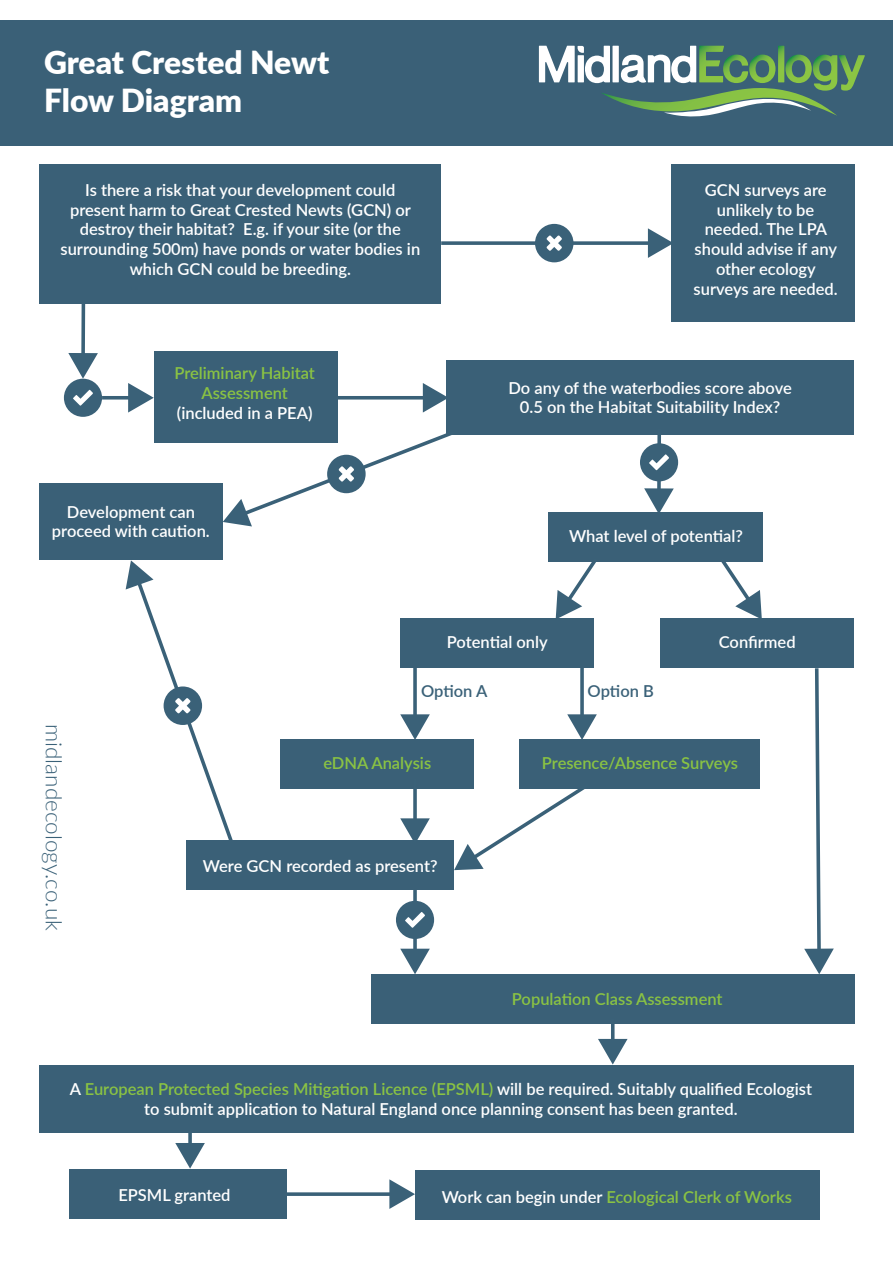
<style>
.page{position:relative;width:893px;height:1263px;background:#fff}
.page>*{position:absolute;margin:0;border:0;box-sizing:border-box;transform-origin:0 0}
.t1{font:900 31.8px/38.1px "Lato";color:#fff}
.t2{font:300 22.5px "Lato";color:#3a6178}
.t3{font:600 16.5px/19.8px "Lato";color:#fff;text-align:center}
.t4{font:600 16.5px/19.8px "Lato";color:#8ac343;text-align:center}
.t5{font:600 16.5px "Lato";letter-spacing:-.005em;color:#3a6178}
.s1{color:#8ac343}
.s2{color:#fff}
</style>
<div class="page">
<div style="left:0;top:20px;width:893px;height:125px;background:#3a6077"></div>
<svg style="left:539px;top:46px;width:326px;height:71px"></svg>
<div style="left:39px;top:164px;width:402px;height:140px;background:#3a6077"></div>
<div style="left:671px;top:164px;width:183px;height:158px;background:#3a6077"></div>
<div style="left:154px;top:351px;width:183px;height:91px;background:#3a6077"></div>
<div style="left:39px;top:483px;width:184px;height:77px;background:#3a6077"></div>
<div style="left:548px;top:513px;width:215px;height:49px;background:#3a6077"></div>
<div style="left:661px;top:619px;width:193px;height:49px;background:#3a6077"></div>
<div style="left:401px;top:619px;width:193px;height:49px;background:#3a6077"></div>
<div style="left:520px;top:739px;width:240px;height:49px;background:#3a6077"></div>
<div style="left:186px;top:841px;width:268px;height:49px;background:#3a6077"></div>
<div style="left:371px;top:974px;width:483px;height:49px;background:#3a6077"></div>
<div style="left:39px;top:1064px;width:815px;height:68px;background:#3a6077"></div>
<div style="left:281px;top:739px;width:193px;height:49px;background:#3a6077"></div>
<div style="left:70px;top:1169px;width:217px;height:50px;background:#3a6077"></div>
<div style="left:415px;top:1171px;width:404px;height:49px;background:#3a6077"></div>
<div style="left:447px;top:360px;width:407px;height:75px;background:#3a6077"></div>
<svg style="left:337px;top:383px;width:110px;height:30px"></svg>
<svg style="left:287px;top:1179px;width:128px;height:30px"></svg>
<svg style="left:720px;top:562px;width:42px;height:57px"></svg>
<svg style="left:556px;top:562px;width:40px;height:57px"></svg>
<svg style="left:567px;top:668px;width:30px;height:71px"></svg>
<svg style="left:400px;top:667px;width:30px;height:72px"></svg>
<svg style="left:400px;top:788px;width:30px;height:53px"></svg>
<svg style="left:454px;top:783px;width:135px;height:87px"></svg>
<svg style="left:175px;top:1132px;width:30px;height:36px"></svg>
<svg style="left:598px;top:1023px;width:30px;height:41px"></svg>
<svg style="left:804px;top:668px;width:30px;height:306px"></svg>
<svg style="left:441px;top:224px;width:230px;height:38px"></svg>
<svg style="left:223px;top:430px;width:229px;height:96px"></svg>
<svg style="left:126px;top:560px;width:107px;height:281px"></svg>
<svg style="left:64px;top:304px;width:90px;height:113px"></svg>
<svg style="left:640px;top:435px;width:38px;height:78px"></svg>
<svg style="left:396px;top:890px;width:38px;height:84px"></svg>
<h1 class="t1" style="left:44px;top:42px;width:287px">Great Crested Newt<br>Flow Diagram</h1>
<p class="t3" style="left:60px;top:179px;width:361px">Is there a risk that your development could present harm to Great Crested Newts (GCN) or destroy their habitat? E.g. if your site (or the surrounding 500m) have ponds or water bodies in which GCN could be breeding.</p>
<p class="t3" style="left:694px;top:179px;width:146px">GCN surveys are unlikely to be needed. The LPA should advise if any other ecology surveys are needed.</p>
<p class="t4" style="left:174px;top:362px;width:142px">Preliminary Habitat<br>Assessment</p>
<p class="t3" style="left:177px;top:402px;width:137px">(included in a PEA)</p>
<p class="t3" style="left:52px;top:501px;width:159px">Development can proceed with caution.</p>
<p class="t3" style="left:508px;top:377px;width:285px">Do any of the waterbodies score above<br>0.5 on the Habitat Suitability Index?</p>
<p class="t3" style="left:569px;top:526px;width:175px">What level of potential?</p>
<p class="t3" style="left:447px;top:632px;width:102px">Potential only</p>
<p class="t3" style="left:719px;top:632px;width:78px">Confirmed</p>
<p class="t5" style="left:421px;top:679px;width:68px">Option A</p>
<p class="t5" style="left:588px;top:679px;width:68px">Option B</p>
<h2 class="t2" style="left:70px;top:724px;width:208px;rotate:90deg">midlandecology.co.uk</h2>
<p class="t4" style="left:323px;top:752px;width:109px">eDNA Analysis</p>
<p class="t3" style="left:203px;top:855px;width:236px">Were GCN recorded as present?</p>
<p class="t4" style="left:542px;top:752px;width:198px">Presence/Absence Surveys</p>
<p class="t4" style="left:512px;top:988px;width:212px">Population Class Assessment</p>
<p class="t3" style="left:70px;top:1078px;width:744px">A <span class="s1">European Protected Species Mitigation Licence (EPSML)</span> will be required. Suitably qualified Ecologist to submit application to Natural England once planning consent has been granted.</p>
<p class="t3" style="left:118px;top:1184px;width:114px">EPSML granted</p>
<p class="t4" style="left:442px;top:1186px;width:352px"><span class="s2">Work can begin under</span> Ecological Clerk of Works</p>
</div>
